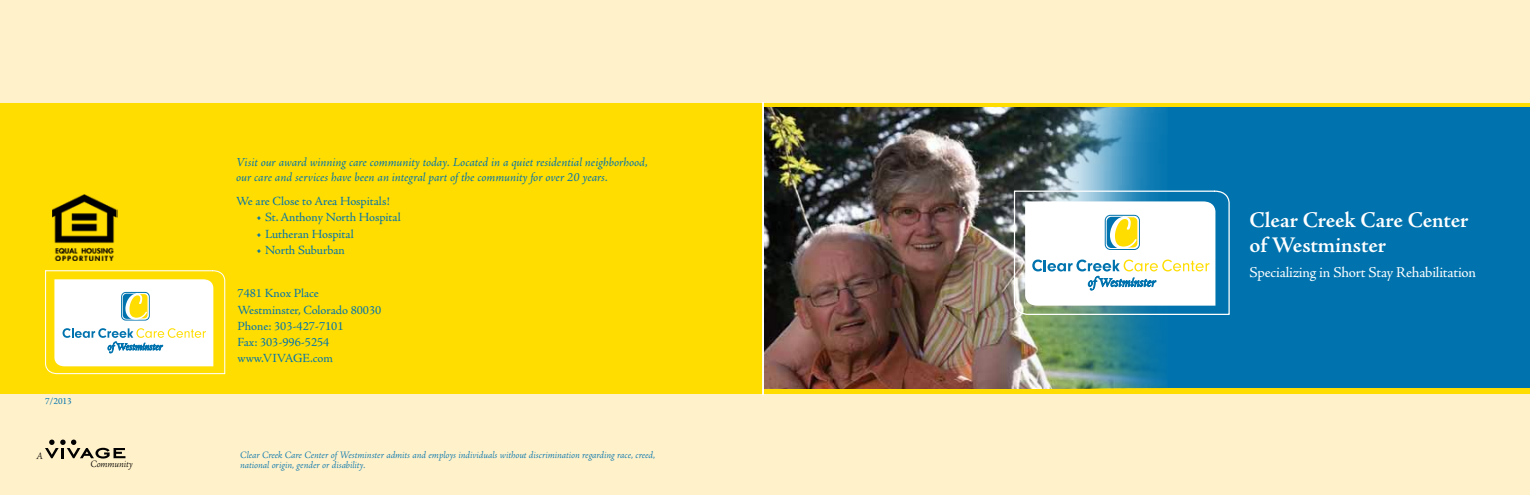
<style>
.page{position:relative;width:1530px;height:495px;background:#fff1c9}
.page>*{position:absolute;margin:0;border:0;box-sizing:border-box;transform-origin:0 0}
.t1{font:600 22.5px/25px "Adobe Jenson Pro";letter-spacing:-.005em;color:#fff}
.t2{font:15px "Adobe Jenson Pro";letter-spacing:-.01em;color:#fff}
.t3{font:12.5px/16.2px "Adobe Jenson Pro";letter-spacing:-.005em;color:#0073ae}
.t4{font:italic 12.5px/15px "Adobe Jenson Pro";letter-spacing:-.005em;color:#0073ae}
.t5{font:italic 300 10px/10px "Adobe Jenson Pro";letter-spacing:-.005em;color:#0073ae}
.t6{font:italic 300 10px "Adobe Jenson Pro";letter-spacing:-.01em;color:#000}
.t7{font:9.38px "Adobe Jenson Pro";color:#0073ae}
.s1{font-size:14.38px}
</style>
<div class="page">
<div style="left:0;top:103px;width:1530px;height:290px;background:#fd0"></div>
<img style="left:764px;top:108px;width:755px;height:280px">
<hr style="left:762px;top:102px;width:2px;height:293px;background:#fff">
<svg style="left:45px;top:270px;width:181px;height:105px"></svg>
<svg style="left:45px;top:440px;width:80px;height:19px"></svg>
<svg style="left:1009px;top:190px;width:226px;height:126px;background:#c0d7db"></svg>
<img style="left:53px;top:195px;width:65px;height:65px">
<p class="t7" style="left:45px;top:395px;width:28px">7/2013</p>
<p class="t6" style="left:36px;top:450px;width:9px">A</p>
<p class="t6" style="left:90px;top:458px;width:44px">Community</p>
<p class="t4" style="left:236px;top:156px;width:413px">Visit our award winning care community today. Located in a quiet residential neighborhood, our care and services have been an integral part of the community for over 20 years.</p>
<p class="t3" style="left:236px;top:193px;width:155px">We are Close to Area Hospitals!</p>
<p class="t3" style="left:256px;top:210px;width:146px"><span class="s1">•</span> St. Anthony North Hospital</p>
<p class="t3" style="left:256px;top:226px;width:99px"><span class="s1">•</span> Lutheran Hospital</p>
<p class="t3" style="left:256px;top:242px;width:90px"><span class="s1">•</span> North Suburban</p>
<p class="t3" style="left:238px;top:286px;width:145px">7481 Knox Place<br>Westminster, Colorado 80030<br>Phone: 303-427-7101<br>Fax: 303-996-5254 www.VIVAGE.com</p>
<p class="t5" style="left:240px;top:451px;width:416px">Clear Creek Care Center of Westminster admits and employs individuals without discrimination regarding race, creed, national origin, gender or disability.</p>
<h1 class="t1" style="left:1249px;top:208px;width:221px">Clear Creek Care Center of Westminster</h1>
<p class="t2" style="left:1249px;top:264px;width:228px">Specializing in Short Stay Rehabilitation</p>
</div>
